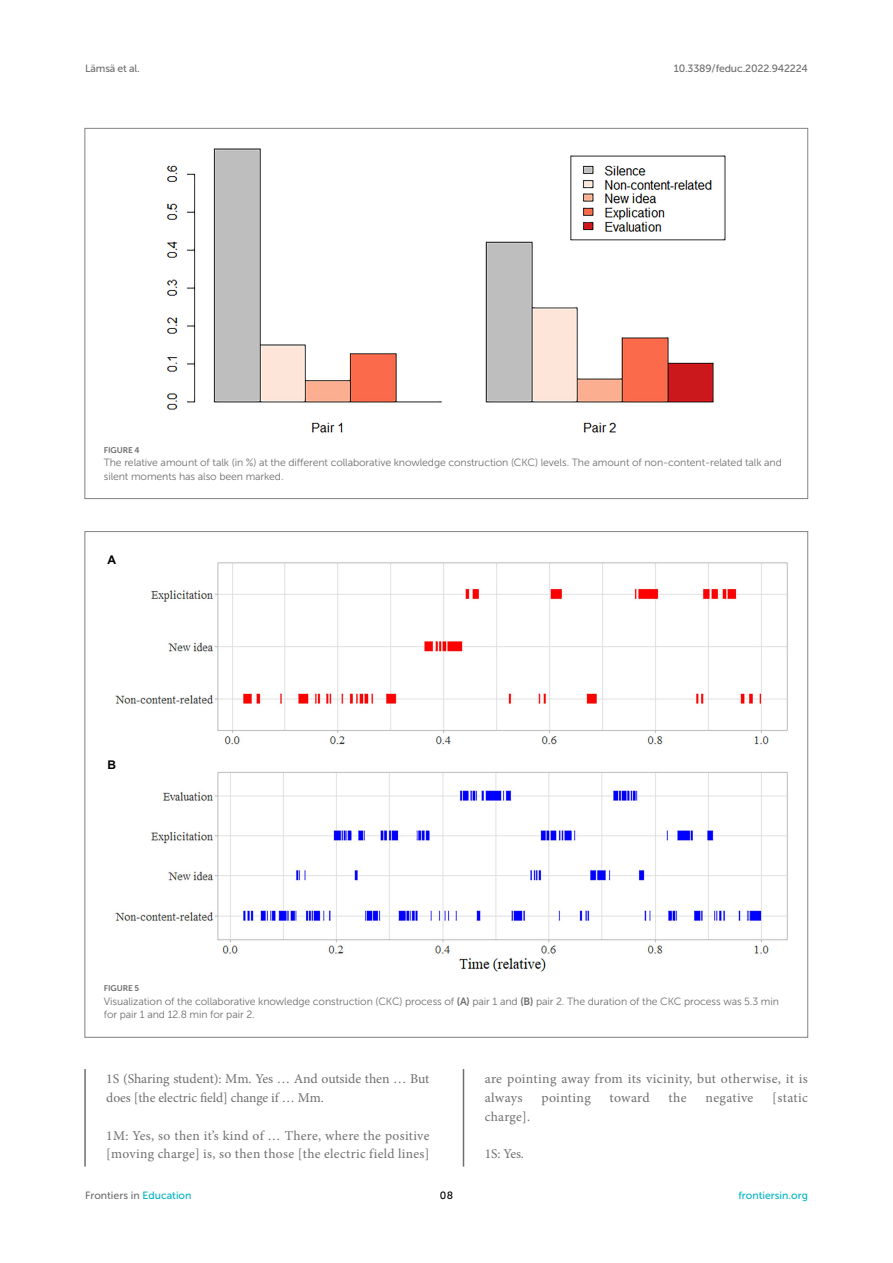
<style>
.page{position:relative;width:893px;height:1263px;background:#fff}
.page>*{position:absolute;margin:0;border:0;box-sizing:border-box;transform-origin:0 0}
.BLOCK_QTN{font:13.5px/18.8px "Minion Pro";letter-spacing:.02em;color:#706f70}
.BLOCK_QTN-2{font:13.5px/18.8px "Minion Pro";letter-spacing:-.005em;color:#706f70}
.t1{font:700 12px "Arial";color:#000}
.FIG_LEG{font:10.5px/13.5px "Museo Sans 300";letter-spacing:-.01em;color:#706f70}
.t2{font:10.5px "Museo Sans 500";letter-spacing:-.015em;color:#706f70}
.t3{font:10.5px "Museo Sans 500";color:#00b4c4}
.t4{font:10.5px "Museo Sans 500";color:#000}
.FIG_HD{font:8.25px "Museo Sans 700";letter-spacing:-.01em;color:#706f70}
.s1{font-family:"Museo Sans 700"}
.s2{color:#00b4c4}
</style>
<div class="page">
<img style="left:166px;top:148px;width:560px;height:285px">
<img style="left:115px;top:562px;width:673px;height:410px">
<hr style="left:84px;top:1069px;width:2px;height:97px;background:#706f70">
<hr style="left:463px;top:1069px;width:1px;height:97px;background:#706f70">
<p class="t2" style="left:85px;top:63px;width:56px">Lämsä et al.</p>
<p class="t2" style="left:674px;top:63px;width:136px">10.3389/feduc.2022.942224</p>
<p class="FIG_HD" style="left:104px;top:445px;width:37px">FIGURE 4</p>
<p class="FIG_LEG" style="left:104px;top:456px;width:680px">The relative amount of talk (in %) at the different collaborative knowledge construction (CKC) levels. The amount of non-content-related talk and silent moments has also been marked.</p>
<p class="t1" style="left:107px;top:552px;width:10px">A</p>
<p class="t1" style="left:107px;top:756px;width:10px">B</p>
<p class="FIG_HD" style="left:104px;top:984px;width:37px">FIGURE 5</p>
<p class="FIG_LEG" style="left:104px;top:994px;width:677px">Visualization of the collaborative knowledge construction (CKC) process of <span class="s1">(A)</span> pair 1 and <span class="s1">(B)</span> pair 2. The duration of the CKC process was 5.3 min for pair 1 and 12.8 min for pair 2.</p>
<p class="BLOCK_QTN-2" style="left:106px;top:1070px;width:325px">1S (Sharing student): Mm. Yes … And outside then … But does [the electric field] change if … Mm.</p>
<p class="BLOCK_QTN" style="left:106px;top:1126px;width:325px">1M: Yes, so then it’s kind of … There, where the positive [moving charge] is, so then those [the electric field lines]</p>
<p class="BLOCK_QTN" style="left:485px;top:1070px;width:325px">are pointing away from its vicinity, but otherwise, it is always</p>
<p class="BLOCK_QTN" style="left:541px;top:1088px;width:51px">pointing</p>
<p class="BLOCK_QTN" style="left:610px;top:1088px;width:42px">toward</p>
<p class="BLOCK_QTN" style="left:669px;top:1088px;width:20px">the</p>
<p class="BLOCK_QTN" style="left:705px;top:1088px;width:49px">negative</p>
<p class="BLOCK_QTN" style="left:772px;top:1088px;width:37px">[static</p>
<p class="BLOCK_QTN" style="left:485px;top:1107px;width:47px">charge].</p>
<p class="BLOCK_QTN" style="left:485px;top:1145px;width:41px">1S: Yes.</p>
<p class="t2" style="left:85px;top:1190px;width:108px">Frontiers in <span class="s2">Education</span></p>
<p class="t4" style="left:440px;top:1190px;width:15px">08</p>
<p class="t3" style="left:738px;top:1190px;width:71px">frontiersin.org</p>
</div>
